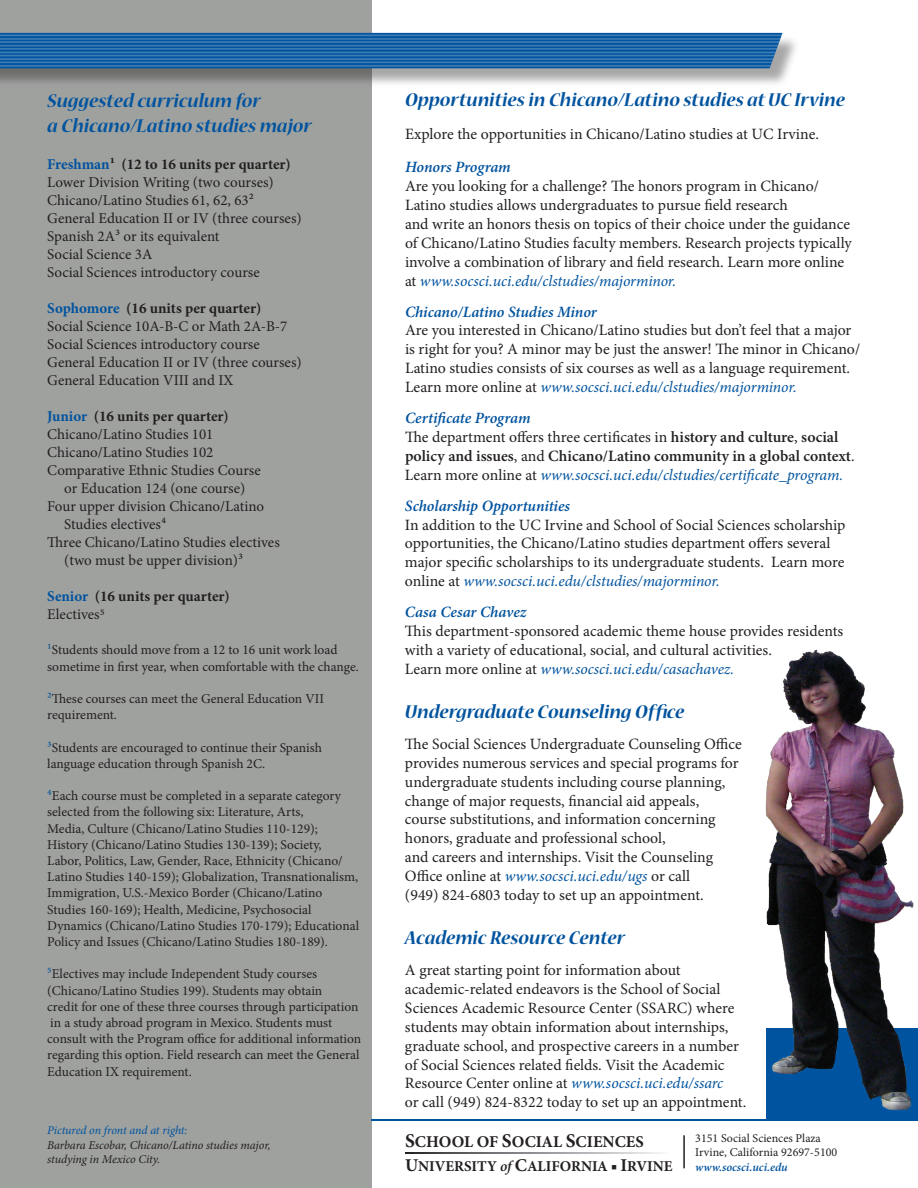
<style>
.page{position:relative;width:918px;height:1188px;background:#fff}
.page>*{position:absolute;margin:0;border:0;box-sizing:border-box;transform-origin:0 0}
.t1{font:italic 700 21px "Nueva Std";color:#00539e}
.t2{font:700 16.5px "Minion Pro";color:#231f20}
.t3{font:15.75px/18.9px "Minion Pro";color:#231f20}
.t4{font:italic 15.75px "Minion Pro";letter-spacing:-.005em;color:#00539e}
.t5{font:600 15.75px/18.9px "Minion Pro";color:#231f20}
.t6{font:italic 600 15.75px "Minion Pro";letter-spacing:-.005em;color:#00539e}
.t7{font:15px "Minion Pro";color:#231f20}
.t8{font:700 15px "Minion Pro";color:#231f20}
.t9{font:13.5px/16.2px "Minion Pro";color:#231f20}
.t10{font:italic 12px "Minion Pro";letter-spacing:-.01em;color:#231f20}
.t11{font:12px "Minion Pro";color:#231f20}
.t12{font:italic 12px "Minion Pro";letter-spacing:-.01em;color:#00539e}
.t13{font:italic 600 12px "Minion Pro";color:#00539e}
.s1{color:#00539e}
.s2{font-style:normal;color:#231f20}
.s3{font-weight:400}
.s4{font-weight:400;font-style:italic;color:#00539e}
.s5{font-style:italic;color:#00539e}
.s6{font-size:19.5px}
.s7{font-size:18px}
.s8{font-weight:600;font-style:italic}
</style>
<div class="page">
<div style="left:0;top:34px;width:802px;height:54px;background:#231f20;opacity:.4"></div>
<svg style="left:406px;top:1152px;width:255px;height:2px"></svg>
<hr style="left:683px;top:1135px;width:2px;height:33px;background:#231f20">
<hr style="left:371px;top:1119px;width:547px;height:2px;background:#00539e">
<svg style="left:0;top:33px;width:783px;height:35px;background:#1e66a8"></svg>
<img style="left:765px;top:649px;width:153px;height:470px">
<p class="t1" style="left:47px;top:91px;width:215px">Suggested curriculum for</p>
<p class="t1" style="left:47px;top:116px;width:266px">a Chicano/Latino studies major</p>
<p class="t8" style="left:47px;top:153px;width:245px"><span class="s1">Freshman</span>¹ (12 to 16 units per quarter)</p>
<p class="t7" style="left:47px;top:172px;width:228px">Lower Division Writing (two courses)</p>
<p class="t7" style="left:47px;top:190px;width:208px">Chicano/Latino Studies 61, 62, 63²</p>
<p class="t7" style="left:47px;top:208px;width:256px">General Education II or IV (three courses)</p>
<p class="t7" style="left:47px;top:226px;width:174px">Spanish 2A³ or its equivalent</p>
<p class="t7" style="left:47px;top:244px;width:107px">Social Science 3A</p>
<p class="t7" style="left:47px;top:262px;width:214px">Social Sciences introductory course</p>
<p class="t8" style="left:47px;top:297px;width:216px"><span class="s1">Sophomore</span> (16 units per quarter)</p>
<p class="t7" style="left:47px;top:316px;width:242px">Social Science 10A-B-C or Math 2A-B-7</p>
<p class="t7" style="left:47px;top:334px;width:214px">Social Sciences introductory course</p>
<p class="t7" style="left:47px;top:352px;width:256px">General Education II or IV (three courses)</p>
<p class="t7" style="left:47px;top:370px;width:188px">General Education VIII and IX</p>
<p class="t8" style="left:47px;top:405px;width:183px"><span class="s1">Junior</span> (16 units per quarter)</p>
<p class="t7" style="left:47px;top:424px;width:168px">Chicano/Latino Studies 101</p>
<p class="t7" style="left:47px;top:442px;width:168px">Chicano/Latino Studies 102</p>
<p class="t7" style="left:47px;top:460px;width:215px">Comparative Ethnic Studies Course</p>
<p class="t7" style="left:64px;top:478px;width:183px">or Education 124 (one course)</p>
<p class="t7" style="left:47px;top:496px;width:219px">Four upper division Chicano/Latino</p>
<p class="t7" style="left:64px;top:514px;width:103px">Studies electives⁴</p>
<p class="t7" style="left:47px;top:532px;width:234px">Three Chicano/Latino Studies electives</p>
<p class="t7" style="left:64px;top:550px;width:181px">(two must be upper division)³</p>
<p class="t8" style="left:47px;top:585px;width:184px"><span class="s1">Senior</span> (16 units per quarter)</p>
<p class="t7" style="left:47px;top:604px;width:59px">Electives5</p>
<p class="t9" style="left:47px;top:642px;width:313px"><span class="s1">¹</span>Students should move from a 12 to 16 unit work load sometime in first year, when comfortable with the change.</p>
<p class="t9" style="left:47px;top:691px;width:278px"><span class="s1">²</span>These courses can meet the General Education VII requirement.</p>
<p class="t9" style="left:47px;top:739px;width:276px"><span class="s1">³</span>Students are encouraged to continue their Spanish</p>
<p class="t9" style="left:47px;top:756px;width:219px">language education through Spanish 2C.</p>
<p class="t9" style="left:47px;top:788px;width:295px"><span class="s1">⁴</span>Each course must be completed in a separate category selected from the following six: Literature, Arts,</p>
<p class="t9" style="left:47px;top:820px;width:272px">Media, Culture (Chicano/Latino Studies 110-129);</p>
<p class="t9" style="left:47px;top:837px;width:276px">History (Chicano/Latino Studies 130-139); Society,</p>
<p class="t9" style="left:47px;top:853px;width:297px">Labor, Politics, Law, Gender, Race, Ethnicity (Chicano/</p>
<p class="t9" style="left:47px;top:869px;width:312px">Latino Studies 140-159); Globalization, Transnationalism,<br>Immigration, U.S.-Mexico Border (Chicano/Latino</p>
<p class="t9" style="left:47px;top:901px;width:266px">Studies 160-169); Health, Medicine, Psychosocial</p>
<p class="t9" style="left:47px;top:918px;width:313px">Dynamics (Chicano/Latino Studies 170-179); Educational<br>Policy and Issues (Chicano/Latino Studies 180-189).</p>
<p class="t9" style="left:47px;top:966px;width:271px"><span class="s1">⁵</span>Electives may include Independent Study courses</p>
<p class="t9" style="left:47px;top:982px;width:277px">(Chicano/Latino Studies 199). Students may obtain</p>
<p class="t9" style="left:47px;top:999px;width:313px">credit for one of these three courses through participation</p>
<p class="t9" style="left:47px;top:1015px;width:316px">in a study abroad program in Mexico. Students must consult with the Program office for additional information regarding this option. Field research can meet the General Education IX requirement.</p>
<p class="t12" style="left:47px;top:1122px;width:142px">Pictured on front and at right:</p>
<p class="t10" style="left:47px;top:1137px;width:225px">Barbara Escobar, Chicano/Latino studies major,</p>
<p class="t10" style="left:47px;top:1151px;width:114px">studying in Mexico City.</p>
<p class="t1" style="left:405px;top:90px;width:441px">Opportunities in Chicano/Latino studies at UC Irvine</p>
<p class="t3" style="left:405px;top:125px;width:415px">Explore the opportunities in Chicano/Latino studies at UC Irvine.</p>
<p class="t6" style="left:405px;top:158px;width:107px">Honors Program</p>
<p class="t3" style="left:405px;top:177px;width:416px">Are you looking for a challenge? The honors program in Chicano/</p>
<p class="t3" style="left:405px;top:196px;width:384px">Latino studies allows undergraduates to pursue field research</p>
<p class="t3" style="left:405px;top:215px;width:448px;text-align:justify">and write an honors thesis on topics of their choice under the guidance of Chicano/Latino Studies faculty members. Research projects typically involve a combination of library and field research. Learn more online</p>
<p class="t4" style="left:405px;top:270px;width:273px"><span class="s2">at</span> www.socsci.uci.edu/clstudies/majorminor.</p>
<p class="t6" style="left:405px;top:302px;width:193px">Chicano/Latino Studies Minor</p>
<p class="t3" style="left:405px;top:321px;width:457px">Are you interested in Chicano/Latino studies but don’t feel that a major is right for you? A minor may be just the answer! The minor in Chicano/<br>Latino studies consists of six courses as well as a language requirement.</p>
<p class="t4" style="left:405px;top:376px;width:393px"><span class="s2">Learn more online at</span> www.socsci.uci.edu/clstudies/majorminor.</p>
<p class="t6" style="left:405px;top:409px;width:127px">Certificate Program</p>
<p class="t5" style="left:405px;top:428px;width:451px"><span class="s3">The department offers three certificates in</span> history and culture<span class="s3">,</span> social policy and issues<span class="s3">, and</span> Chicano/Latino community in a global context<span class="s3">.<br>Learn more online at</span> <span class="s4">www.socsci.uci.edu/clstudies/certificate_program.</span></p>
<p class="t6" style="left:405px;top:496px;width:167px">Scholarship Opportunities</p>
<p class="t3" style="left:405px;top:515px;width:442px">In addition to the UC Irvine and School of Social Sciences scholarship opportunities, the Chicano/Latino studies department offers several major specific scholarships to its undergraduate students. Learn more online at <span class="s5">www.socsci.uci.edu/clstudies/majorminor.</span></p>
<p class="t6" style="left:405px;top:603px;width:123px">Casa Cesar Chavez</p>
<p class="t3" style="left:405px;top:622px;width:440px">This department-sponsored academic theme house provides residents with a variety of educational, social, and cultural activities.</p>
<p class="t4" style="left:405px;top:658px;width:331px"><span class="s2">Learn more online at</span> www.socsci.uci.edu/casachavez.</p>
<p class="t1" style="left:405px;top:702px;width:281px">Undergraduate Counseling Office</p>
<p class="t3" style="left:405px;top:734px;width:338px">The Social Sciences Undergraduate Counseling Office</p>
<p class="t3" style="left:405px;top:753px;width:335px">provides numerous services and special programs for</p>
<p class="t3" style="left:405px;top:772px;width:322px">undergraduate students including course planning,</p>
<p class="t3" style="left:405px;top:791px;width:296px">change of major requests, financial aid appeals,</p>
<p class="t3" style="left:405px;top:810px;width:312px">course substitutions, and information concerning</p>
<p class="t3" style="left:405px;top:829px;width:262px">honors, graduate and professional school,</p>
<p class="t3" style="left:405px;top:848px;width:310px">and careers and internships. Visit the Counseling</p>
<p class="t4" style="left:405px;top:865px;width:287px"><span class="s2">Office online at</span> www.socsci.uci.edu/ugs <span class="s2">or call</span></p>
<p class="t3" style="left:405px;top:886px;width:300px">(949) 824-6803 today to set up an appointment.</p>
<p class="t1" style="left:405px;top:928px;width:222px">Academic Resource Center</p>
<p class="t3" style="left:405px;top:961px;width:277px">A great starting point for information about</p>
<p class="t3" style="left:405px;top:980px;width:317px">academic-related endeavors is the School of Social</p>
<p class="t3" style="left:405px;top:998px;width:331px">Sciences Academic Resource Center (SSARC) where</p>
<p class="t3" style="left:405px;top:1017px;width:325px">students may obtain information about internships,</p>
<p class="t3" style="left:405px;top:1036px;width:336px">graduate school, and prospective careers in a number</p>
<p class="t3" style="left:405px;top:1055px;width:321px">of Social Sciences related fields. Visit the Academic</p>
<p class="t4" style="left:405px;top:1073px;width:320px"><span class="s2">Resource Center online at</span> www.socsci.uci.edu/ssarc</p>
<p class="t3" style="left:405px;top:1093px;width:343px">or call (949) 824-8322 today to set up an appointment.</p>
<p class="t11" style="left:695px;top:1130px;width:127px">3151 Social Sciences Plaza</p>
<p class="t11" style="left:695px;top:1145px;width:144px">Irvine, California 92697-5100</p>
<p class="t13" style="left:695px;top:1160px;width:94px">www.socsci.uci.edu</p>
<p class="t2" style="left:405px;top:1130px;width:240px"><span class="s6">S</span>CHOOL OF <span class="s6">S</span>OCIAL <span class="s6">S</span>CIENCES</p>
<p class="t8" style="left:405px;top:1155px;width:269px"><span class="s7">U</span>NIVERSITY <span class="s8">of</span> <span class="s7">C</span>ALIFORNIA ■ <span class="s7">I</span>RVINE</p>
</div>
